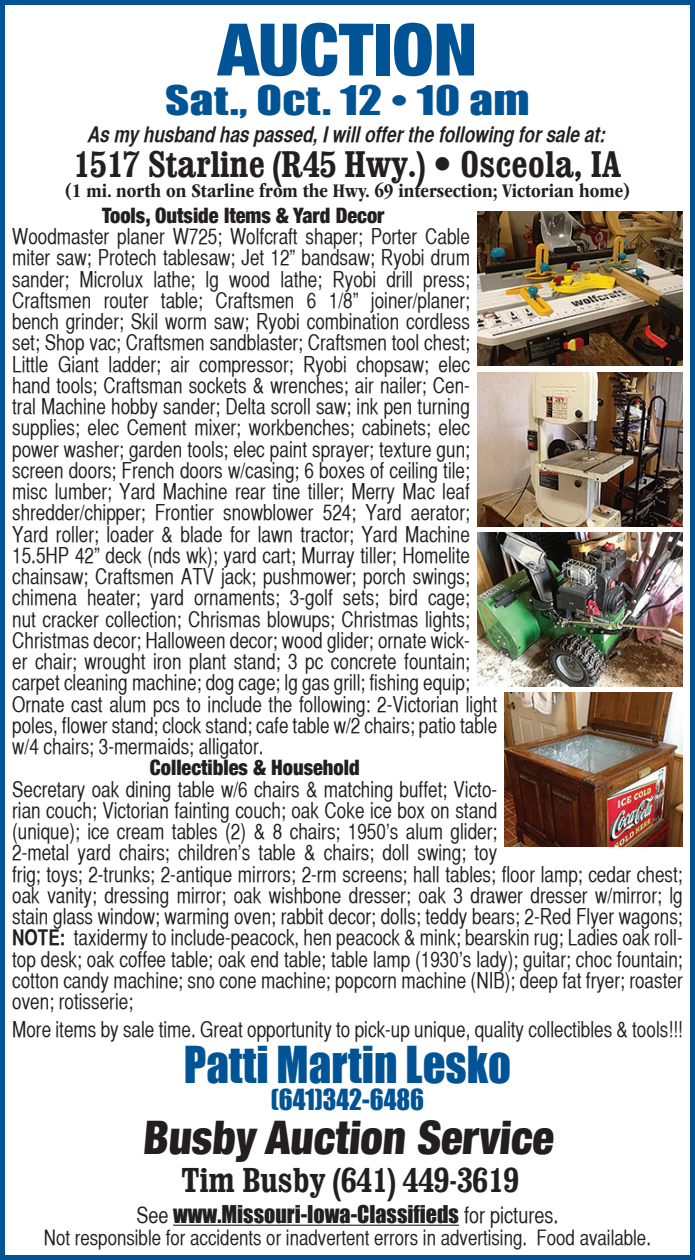
<style>
.page{position:relative;width:695px;height:1260px;background:#fff}
.page>*{position:absolute;margin:0;border:0;box-sizing:border-box;transform-origin:0 0}
.t1{font:900 condensed 72.5px "Helvetica Neue";color:#005495}
.t2{font:46.75px "Impact";color:#005495;scale:.96 1}
.t3{font:900 condensed 46.25px "Helvetica Neue";color:#231f20;scale:.96 1}
.t4{font:700 condensed 37.5px "Clarendon";color:#231f20}
.t5{font:37.5px "Impact";letter-spacing:.01em;color:#005495;scale:1.25 1}
.t6{font:700 condensed 35px "Clarendon";color:#231f20}
.t7{font:26.75px "Impact";color:#005495;scale:.96 1}
.t8{font:22.5px "Impact";color:#231f20}
.t9{font:21.75px/21.2px "Helvetica CY Plain";color:#231f20;scale:.96 1}
.t10{font:italic 21.75px "Helvetica CY Bold";color:#231f20;scale:.96 1}
.t11{font:900 condensed 21.25px "Helvetica Neue";color:#231f20;scale:.96 1}
.t12{font:21px "Helvetica CY Plain";color:#231f20}
.t13{font:700 condensed 20px "ITC Garamond Std";color:#231f20}
.s1{font-family:"Helvetica CY Bold"}
.s2{font-family:"Helvetica CY Plain"}
</style>
<div class="page">
<hr style="left:173px;top:1225px;width:286px;height:1px;background:#231f20">
<div style="left:0;top:0;width:695px;height:1260px;border:5px solid #005495"></div>
<img style="left:504px;top:693px;width:179px;height:154px">
<img style="left:477px;top:212px;width:206px;height:154px">
<img style="left:477px;top:372px;width:206px;height:155px">
<img style="left:477px;top:533px;width:206px;height:154px">
<h1 class="t1" style="left:218px;top:-10px;width:261px">AUCTION</h1>
<h3 class="t5" style="left:165px;top:72px;width:293px">Sat., Oct. 12 • 10 am</h3>
<p class="t10" style="left:88px;top:121px;width:541px">As my husband has passed, I will offer the following for sale at:</p>
<h3 class="t4" style="left:74px;top:141px;width:549px">1517 Starline (R45 Hwy.) • Osceola, IA</h3>
<p class="t13" style="left:64px;top:179px;width:567px">(1 mi. north on Starline from the Hwy. 69 intersection; Victorian home)</p>
<p class="t11" style="left:102px;top:198px;width:295px">Tools, Outside Items &amp; Yard Decor</p>
<p class="t9" style="left:12px;top:226px;width:507px">Woodmaster planer W725; Wolfcraft shaper; Porter Cable miter saw; Protech tablesaw; Jet 12” bandsaw; Ryobi drum sander; Microlux lathe; lg wood lathe; Ryobi drill press; Craftsmen router table; Craftsmen 6 1/8” joiner/planer; bench grinder; Skil worm saw; Ryobi combination cordless set; Shop vac; Craftsmen sandblaster; Craftsmen tool chest; Little Giant ladder; air compressor; Ryobi chopsaw; elec hand tools; Craftsman sockets &amp; wrenches; air nailer; Cen&shy;tral Machine hobby sander; Delta scroll saw; ink pen turning supplies; elec Cement mixer; workbenches; cabinets; elec power washer; garden tools; elec paint sprayer; texture gun; screen doors; French doors w/casing; 6 boxes of ceiling tile; misc lumber; Yard Machine rear tine tiller; Merry Mac leaf shredder/chipper; Frontier snowblower 524; Yard aerator; Yard roller; loader &amp; blade for lawn tractor; Yard Machine 15.5HP 42” deck (nds wk); yard cart; Murray tiller; Homelite chainsaw; Craftsmen ATV jack; pushmower; porch swings; chimena heater; yard ornaments; 3-golf sets; bird cage; nut cracker collection; Chrismas blowups; Christmas lights; Christmas decor; Halloween decor; wood glider; ornate wick-<br>er chair; wrought iron plant stand; 3 pc concrete fountain; carpet cleaning machine; dog cage; lg gas grill; fishing equip; Ornate cast alum pcs to include the following: 2-Victorian light poles, flower stand; clock stand; cafe table w/2 chairs; patio table w/4 chairs; 3-mermaids; alligator.</p>
<p class="t11" style="left:150px;top:750px;width:220px">Collectibles &amp; Household</p>
<p class="t9" style="left:12px;top:778px;width:700px">Secretary oak dining table w/6 chairs &amp; matching buffet; Victo-<br>rian couch; Victorian fainting couch; oak Coke ice box on stand<br>(unique); ice cream tables (2) &amp; 8 chairs; 1950’s alum glider;<br>2-metal yard chairs; children’s table &amp; chairs; doll swing; toy<br>frig; toys; 2-trunks; 2-antique mirrors; 2-rm screens; hall tables; floor lamp; cedar chest; oak vanity; dressing mirror; oak wishbone dresser; oak 3 drawer dresser w/mirror; lg stain glass window; warming oven; rabbit decor; dolls; teddy bears; 2-Red Flyer wagons; <span class="s1">NOTE:</span> taxidermy to include-peacock, hen peacock &amp; mink; bearskin rug; Ladies oak roll&shy;top desk; oak coffee table; oak end table; table lamp (1930’s lady); guitar; choc fountain; cotton candy machine; sno cone machine; popcorn machine (NIB); deep fat fryer; roaster oven; rotisserie;</p>
<p class="t9" style="left:12px;top:1018px;width:700px">More items by sale time. Great opportunity to pick-up unique, quality collectibles &amp; tools!!!</p>
<h2 class="t2" style="left:184px;top:1028px;width:342px">Patti Martin Lesko</h2>
<p class="t7" style="left:271px;top:1079px;width:161px">(641)342-6486</p>
<h3 class="t3" style="left:142px;top:1100px;width:436px">Busby Auction Service</h3>
<h3 class="t6" style="left:182px;top:1158px;width:339px">Tim Busby (641) 449-3619</h3>
<p class="t8" style="left:136px;top:1197px;width:423px"><span class="s2">See</span> www.Missouri-Iowa-Classifieds <span class="s2">for pictures.</span></p>
<p class="t12" style="left:44px;top:1226px;width:608px">Not responsible for accidents or inadvertent errors in advertising. Food available.</p>
</div>
